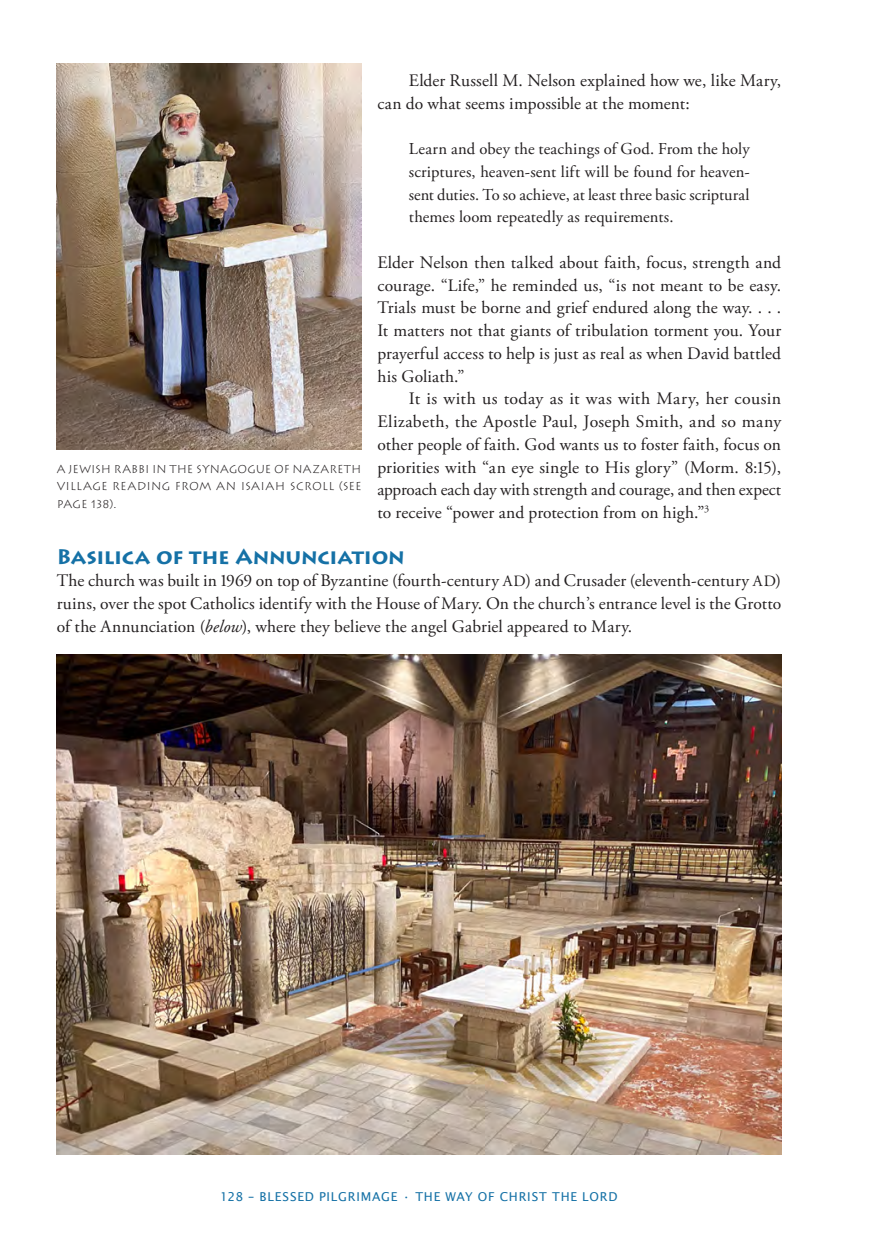
<style>
.page{position:relative;width:882px;height:1260px;background:#fff}
.page>*{position:absolute;margin:0;border:0;box-sizing:border-box;transform-origin:0 0}
.t1{font:700 21px "Lithos Pro";letter-spacing:-.01em;color:#1571a6}
.t2{font:17.5px/22.8px "Adobe Garamond Pro";letter-spacing:.01em;color:#231f20;text-align:justify}
.t3{font:16.62px/22.8px "Adobe Garamond Pro";letter-spacing:.005em;color:#231f20;text-align:justify}
.t4{font:12.25px "Lucida Sans";letter-spacing:.065em;color:#1571a6}
.t5{font:300 11.38px/17.5px "Lithos Pro";letter-spacing:.02em;color:#231f20;text-align:justify}
.s1{font-size:15.75px}
.s2{font-style:italic}
</style>
<div class="page">
<img style="left:57px;top:655px;width:724px;height:500px">
<img style="left:57px;top:63px;width:305px;height:387px">
<p class="t2" style="left:377px;top:69px;width:405px;text-indent:32px">Elder Russell M. Nelson explained how we, like Mary, can do what seems impossible at the moment:</p>
<p class="t3" style="left:409px;top:138px;width:342px">Learn and obey the teachings of God. From the holy scriptures, heaven-sent lift will be found for heaven&shy;sent duties. To so achieve, at least three basic scriptural themes loom repeatedly as requirements.</p>
<p class="t2" style="left:377px;top:251px;width:405px">Elder Nelson then talked about faith, focus, strength and courage. “Life,” he reminded us, “is not meant to be easy.<br>Trials must be borne and grief endured along the way. . . .<br>It matters not that giants of tribulation torment you. Your prayerful access to help is just as real as when David battled his Goliath.”</p>
<p class="t2" style="left:377px;top:388px;width:405px;text-indent:32px">It is with us today as it was with Mary, her cousin Elizabeth, the Apostle Paul, Joseph Smith, and so many other people of faith. God wants us to foster faith, focus on priorities with “an eye single to His glory” (Morm. 8:15), approach each day with strength and courage, and then expect to receive “power and protection from on high.”<sup>3</sup></p>
<p class="t1" style="left:57px;top:544px;width:350px">Basilica of the Annunciation</p>
<p class="t2" style="left:57px;top:570px;width:726px">The church was built in 1969 on top of Byzantine (fourth-century <span class="s1">AD</span>) and Crusader (eleventh-century <span class="s1">AD</span>) ruins, over the spot Catholics identify with the House of Mary. On the church’s entrance level is the Grotto of the Annunciation (<span class="s2">below</span>), where they believe the angel Gabriel appeared to Mary.</p>
<p class="t5" style="left:57px;top:460px;width:306px">A JEWISH RABBI IN THE SYNAGOGUE OF NAZARETH VILLAGE READING FROM AN ISAIAH SCROLL (SEE PAGE 138).</p>
<p class="t4" style="left:220px;top:1189px;width:399px">128 – BLESSED PILGRIMAGE • THE WAY OF CHRIST THE LORD</p>
</div>
